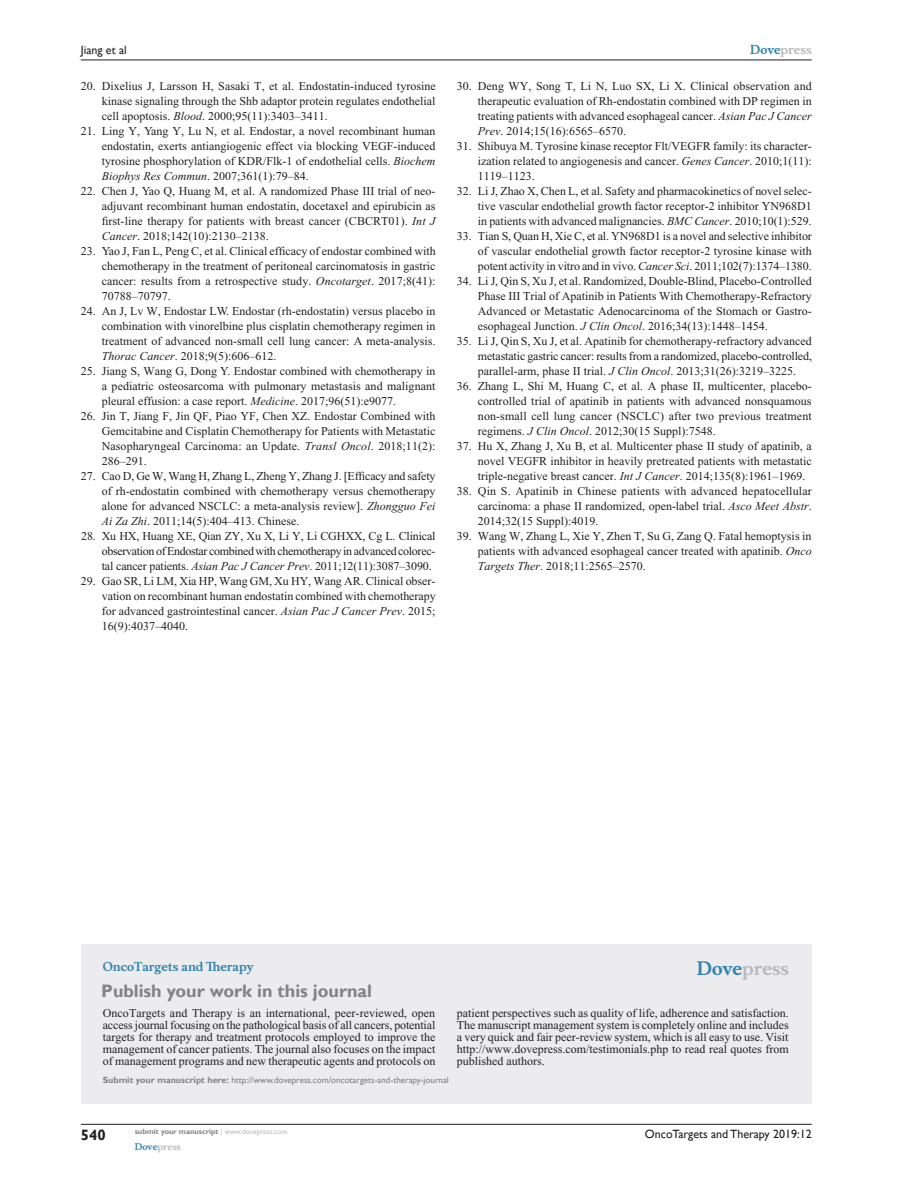
<style>
.page{position:relative;width:918px;height:1188px;background:#fff}
.page>*{position:absolute;margin:0;border:0;box-sizing:border-box;transform-origin:0 0}
.t1{font:700 18px "Gill Sans";color:#808285}
.t2{font:700 18px "Musee";color:#b8b9bc}
.t3{font:700 15px "Gill Sans";color:#231f20}
.RefNL2{font:12px/15px "Times New Roman";color:#231f20;text-align:justify}
.t4{font:12px "Gill Sans";color:#231f20}
.t5{font:700 12px "Musee";color:#3485ae}
.t6{font:700 12px "Musee";color:#b8b9bc}
.t7{font:9px "Gill Sans";color:#808285}
.t8{font:700 9px "Musee";color:#b8b9bc}
.t9{font:700 7.5px "Gill Sans";color:#808285}
.s1{font-style:italic}
.s2{color:#3485ae}
.s3{font-weight:700}
.s4{font-weight:400;color:#b8b9bc}
</style>
<div class="page">
<div style="left:81px;top:944px;width:731px;height:159px;background:#ececee"></div>
<hr style="left:81px;top:1124px;width:731px;height:1px;background:#231f20">
<hr style="left:81px;top:60px;width:731px;height:1px;background:#231f20">
<p class="t4" style="left:81px;top:43px;width:48px">Jiang et al</p>
<p class="RefNL2" style="left:102px;top:79px;width:336px;text-indent:-21px">20. Dixelius J, Larsson H, Sasaki T, et al. Endostatin-induced tyrosine kinase signaling through the Shb adaptor protein regulates endothelial cell apoptosis. <span class="s1">Blood</span>. 2000;95(11):3403–3411.</p>
<p class="RefNL2" style="left:102px;top:124px;width:335px;text-indent:-21px">21. Ling Y, Yang Y, Lu N, et al. Endostar, a novel recombinant human endostatin, exerts antiangiogenic effect via blocking VEGF-induced tyrosine phosphorylation of KDR/Flk-1 of endothelial cells. <span class="s1">Biochem Biophys Res Commun</span>. 2007;361(1):79–84.</p>
<p class="RefNL2" style="left:102px;top:184px;width:335px;text-indent:-21px">22. Chen J, Yao Q, Huang M, et al. A randomized Phase III trial of neo&shy;adjuvant recombinant human endostatin, docetaxel and epirubicin as first-line therapy for patients with breast cancer (CBCRT01). <span class="s1">Int J Cancer</span>. 2018;142(10):2130–2138.</p>
<p class="RefNL2" style="left:102px;top:244px;width:335px;text-indent:-21px">23. Yao J, Fan L, Peng C, et al. Clinical efficacy of endostar combined with chemotherapy in the treatment of peritoneal carcinomatosis in gastric cancer: results from a retrospective study. <span class="s1">Oncotarget</span>. 2017;8(41):<br>70788–70797.</p>
<p class="RefNL2" style="left:102px;top:304px;width:335px;text-indent:-21px">24. An J, Lv W, Endostar LW. Endostar (rh-endostatin) versus placebo in combination with vinorelbine plus cisplatin chemotherapy regimen in treatment of advanced non-small cell lung cancer: A meta-analysis.<br><span class="s1">Thorac Cancer</span>. 2018;9(5):606–612.</p>
<p class="RefNL2" style="left:102px;top:364px;width:335px;text-indent:-21px">25. Jiang S, Wang G, Dong Y. Endostar combined with chemotherapy in a pediatric osteosarcoma with pulmonary metastasis and malignant pleural effusion: a case report. <span class="s1">Medicine</span>. 2017;96(51):e9077.</p>
<p class="RefNL2" style="left:102px;top:409px;width:335px;text-indent:-21px">26. Jin T, Jiang F, Jin QF, Piao YF, Chen XZ. Endostar Combined with Gemcitabine and Cisplatin Chemotherapy for Patients with Metastatic Nasopharyngeal Carcinoma: an Update. <span class="s1">Transl Oncol</span>. 2018;11(2):<br>286–291.</p>
<p class="RefNL2" style="left:102px;top:469px;width:335px;text-indent:-21px">27. Cao D, Ge W, Wang H, Zhang L, Zheng Y, Zhang J. [Efficacy and safety of rh-endostatin combined with chemotherapy versus chemotherapy alone for advanced NSCLC: a meta-analysis review]. <span class="s1">Zhongguo Fei Ai Za Zhi</span>. 2011;14(5):404–413. Chinese.</p>
<p class="RefNL2" style="left:102px;top:529px;width:335px;text-indent:-21px">28. Xu HX, Huang XE, Qian ZY, Xu X, Li Y, Li CGHXX, Cg L. Clinical observation of Endostar combined with chemotherapy in advanced colorec&shy;tal cancer patients. <span class="s1">Asian Pac J Cancer Prev</span>. 2011;12(11):3087–3090.</p>
<p class="RefNL2" style="left:102px;top:574px;width:336px;text-indent:-21px">29. Gao SR, Li LM, Xia HP, Wang GM, Xu HY, Wang AR. Clinical obser&shy;vation on recombinant human endostatin combined with chemotherapy for advanced gastrointestinal cancer. <span class="s1">Asian Pac J Cancer Prev</span>. 2015; 16(9):4037–4040.</p>
<p class="t6" style="left:750px;top:43px;width:63px"><span class="s2">Dove</span>press</p>
<p class="RefNL2" style="left:478px;top:79px;width:335px;text-indent:-21px">30. Deng WY, Song T, Li N, Luo SX, Li X. Clinical observation and therapeutic evaluation of Rh-endostatin combined with DP regimen in treating patients with advanced esophageal cancer. <span class="s1">Asian Pac J Cancer Prev</span>. 2014;15(16):6565–6570.</p>
<p class="RefNL2" style="left:478px;top:139px;width:335px;text-indent:-21px">31. Shibuya M. Tyrosine kinase receptor Flt/VEGFR family: its character&shy;ization related to angiogenesis and cancer. <span class="s1">Genes Cancer</span>. 2010;1(11):<br>1119–1123.</p>
<p class="RefNL2" style="left:478px;top:184px;width:335px;text-indent:-21px">32. Li J, Zhao X, Chen L, et al. Safety and pharmacokinetics of novel selec&shy;tive vascular endothelial growth factor receptor-2 inhibitor YN968D1 in patients with advanced malignancies. <span class="s1">BMC Cancer</span>. 2010;10(1):529.</p>
<p class="RefNL2" style="left:478px;top:229px;width:336px;text-indent:-21px">33. Tian S, Quan H, Xie C, et al. YN968D1 is a novel and selective inhibitor of vascular endothelial growth factor receptor-2 tyrosine kinase with potent activity in vitro and in vivo. <span class="s1">Cancer Sci</span>. 2011;102(7):1374–1380.</p>
<p class="RefNL2" style="left:478px;top:274px;width:335px;text-indent:-21px">34. Li J, Qin S, Xu J, et al. Randomized, Double-Blind, Placebo-Controlled Phase III Trial of Apatinib in Patients With Chemotherapy-Refractory Advanced or Metastatic Adenocarcinoma of the Stomach or Gastro&shy;esophageal Junction. <span class="s1">J Clin Oncol</span>. 2016;34(13):1448–1454.</p>
<p class="RefNL2" style="left:478px;top:334px;width:336px;text-indent:-21px">35. Li J, Qin S, Xu J, et al. Apatinib for chemotherapy-refractory advanced metastatic gastric cancer: results from a randomized, placebo-controlled, parallel-arm, phase II trial. <span class="s1">J Clin Oncol</span>. 2013;31(26):3219–3225.</p>
<p class="RefNL2" style="left:478px;top:379px;width:335px;text-indent:-21px">36. Zhang L, Shi M, Huang C, et al. A phase II, multicenter, placebo&shy;controlled trial of apatinib in patients with advanced nonsquamous non-small cell lung cancer (NSCLC) after two previous treatment regimens. <span class="s1">J Clin Oncol</span>. 2012;30(15 Suppl):7548.</p>
<p class="RefNL2" style="left:478px;top:439px;width:335px;text-indent:-21px">37. Hu X, Zhang J, Xu B, et al. Multicenter phase II study of apatinib, a novel VEGFR inhibitor in heavily pretreated patients with metastatic triple-negative breast cancer. <span class="s1">Int J Cancer</span>. 2014;135(8):1961–1969.</p>
<p class="RefNL2" style="left:478px;top:484px;width:335px;text-indent:-21px">38. Qin S. Apatinib in Chinese patients with advanced hepatocellular carcinoma: a phase II randomized, open-label trial. <span class="s1">Asco Meet Abstr</span>.<br>2014;32(15 Suppl):4019.</p>
<p class="RefNL2" style="left:478px;top:529px;width:335px;text-indent:-21px">39. Wang W, Zhang L, Xie Y, Zhen T, Su G, Zang Q. Fatal hemoptysis in patients with advanced esophageal cancer treated with apatinib. <span class="s1">Onco Targets Ther</span>. 2018;11:2565–2570.</p>
<p class="t5" style="left:103px;top:959px;width:152px">OncoTargets and Therapy</p>
<h1 class="t1" style="left:101px;top:980px;width:272px">Publish your work in this journal</h1>
<h1 class="t2" style="left:697px;top:958px;width:94px"><span class="s2">Dove</span>press</h1>
<p class="RefNL2" style="left:103px;top:1007px;width:334px;line-height:12px">OncoTargets and Therapy is an international, peer-reviewed, open access journal focusing on the pathological basis of all cancers, potential targets for therapy and treatment protocols employed to improve the management of cancer patients. The journal also focuses on the impact of management programs and new therapeutic agents and protocols on</p>
<p class="RefNL2" style="left:457px;top:1007px;width:333px;line-height:12px">patient perspectives such as quality of life, adherence and satisfaction.<br>The manuscript management system is completely online and includes a very quick and fair peer-review system, which is all easy to use. Visit http://www.dovepress.com/testimonials.php to read real quotes from published authors.</p>
<p class="t7" style="left:103px;top:1075px;width:348px"><span class="s3">Submit your manuscript here:</span> http://www.dovepress.com/oncotargets-and-therapy-journal</p>
<p class="t3" style="left:81px;top:1126px;width:26px">540</p>
<p class="t9" style="left:135px;top:1127px;width:154px">submit your manuscript <span class="s4">| www.dovepress.com</span></p>
<p class="t8" style="left:135px;top:1141px;width:48px"><span class="s2">Dove</span>press</p>
<p class="t4" style="left:645px;top:1127px;width:168px">OncoTargets and Therapy 2019:12</p>
</div>
